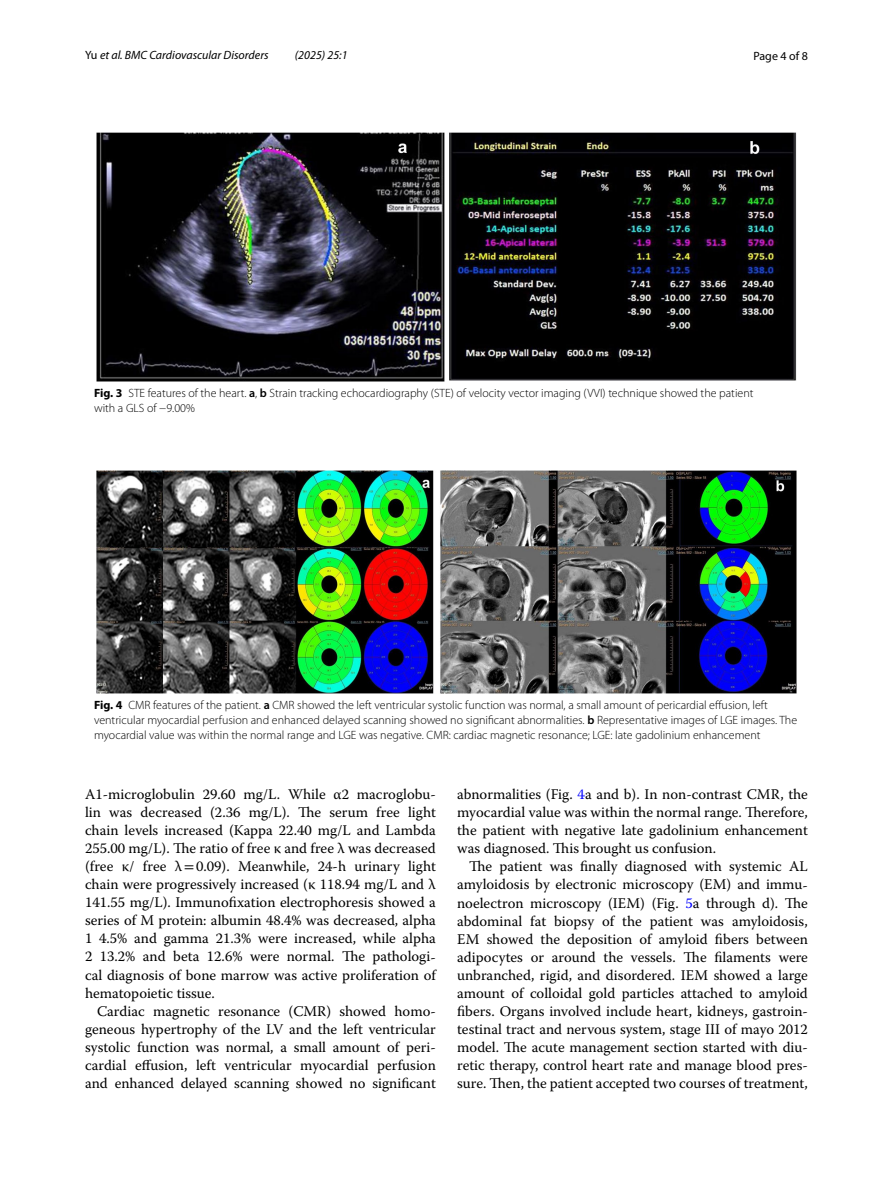
<style>
.page{position:relative;width:893px;height:1187px;background:#fff}
.page>*{position:absolute;margin:0;border:0;box-sizing:border-box;transform-origin:0 0}
.t1{font:14.7px/18px "Warnock Pro";color:#000;text-align:justify}
.t2{font:300 12px/15px "Myriad Pro";color:#000}
.t3{font:italic 12px "Myriad Pro";color:#000}
.t4{font:12px "Myriad Pro";color:#000}
.s1{font-style:normal}
.s2{font-weight:700}
.s3{font-weight:600}
.s4{font-family:"STIX"}
.s5{color:#00f}
</style>
<div class="page">
<img style="left:96px;top:133px;width:701px;height:249px">
<img style="left:96px;top:471px;width:701px;height:223px">
<p class="t3" style="left:85px;top:48px;width:185px"><span class="s1">Yu</span> et al. BMC Cardiovascular Disorders</p>
<p class="t3" style="left:295px;top:48px;width:54px">(2025) 25:1</p>
<p class="t4" style="left:753px;top:48px;width:56px">Page 4 of 8</p>
<p class="t2" style="left:94px;top:385px;width:661px"><span class="s2">Fig. 3</span> STE features of the heart. <span class="s3">a</span>, <span class="s3">b</span> Strain tracking echocardiography (STE) of velocity vector imaging (VVI) technique showed the patient with a GLS of −9.00%</p>
<p class="t2" style="left:94px;top:697px;width:705px"><span class="s2">Fig. 4</span> CMR features of the patient. <span class="s3">a</span> CMR showed the left ventricular systolic function was normal, a small amount of pericardial effusion, left ventricular myocardial perfusion and enhanced delayed scanning showed no significant abnormalities. <span class="s3">b</span> Representative images of LGE images. The myocardial value was within the normal range and LGE was negative. CMR: cardiac magnetic resonance; LGE: late gadolinium enhancement</p>
<p class="t1" style="left:85px;top:785px;width:352px">A1-microglobulin 29.60 mg/L. While α2 macroglobu&shy;lin was decreased (2.36 mg/L). The serum free light chain levels increased (Kappa 22.40 mg/L and Lambda 255.00 mg/L). The ratio of free κ and free λ was decreased (free κ/ free λ<span class="s4">=</span>0.09). Meanwhile, 24-h urinary light chain were progressively increased (κ 118.94 mg/L and λ 141.55 mg/L). Immunofixation electrophoresis showed a series of M protein: albumin 48.4% was decreased, alpha 1 4.5% and gamma 21.3% were increased, while alpha 2 13.2% and beta 12.6% were normal. The pathologi&shy;cal diagnosis of bone marrow was active proliferation of hematopoietic tissue.</p>
<p class="t1" style="left:85px;top:1001px;width:352px;text-indent:12px">Cardiac magnetic resonance (CMR) showed homo&shy;geneous hypertrophy of the LV and the left ventricular systolic function was normal, a small amount of peri&shy;cardial effusion, left ventricular myocardial perfusion and enhanced delayed scanning showed no significant</p>
<p class="t1" style="left:457px;top:785px;width:352px">abnormalities (Fig. <span class="s5">4</span>a and b). In non-contrast CMR, the myocardial value was within the normal range. Therefore, the patient with negative late gadolinium enhancement was diagnosed. This brought us confusion.</p>
<p class="t1" style="left:457px;top:857px;width:352px;text-indent:12px">The patient was finally diagnosed with systemic AL amyloidosis by electronic microscopy (EM) and immu&shy;noelectron microscopy (IEM) (Fig. <span class="s5">5</span>a through d). The abdominal fat biopsy of the patient was amyloidosis, EM showed the deposition of amyloid fibers between adipocytes or around the vessels. The filaments were unbranched, rigid, and disordered. IEM showed a large amount of colloidal gold particles attached to amyloid fibers. Organs involved include heart, kidneys, gastroin&shy;testinal tract and nervous system, stage III of mayo 2012 model. The acute management section started with diu&shy;retic therapy, control heart rate and manage blood pres&shy;sure. Then, the patient accepted two courses of treatment,</p>
</div>
